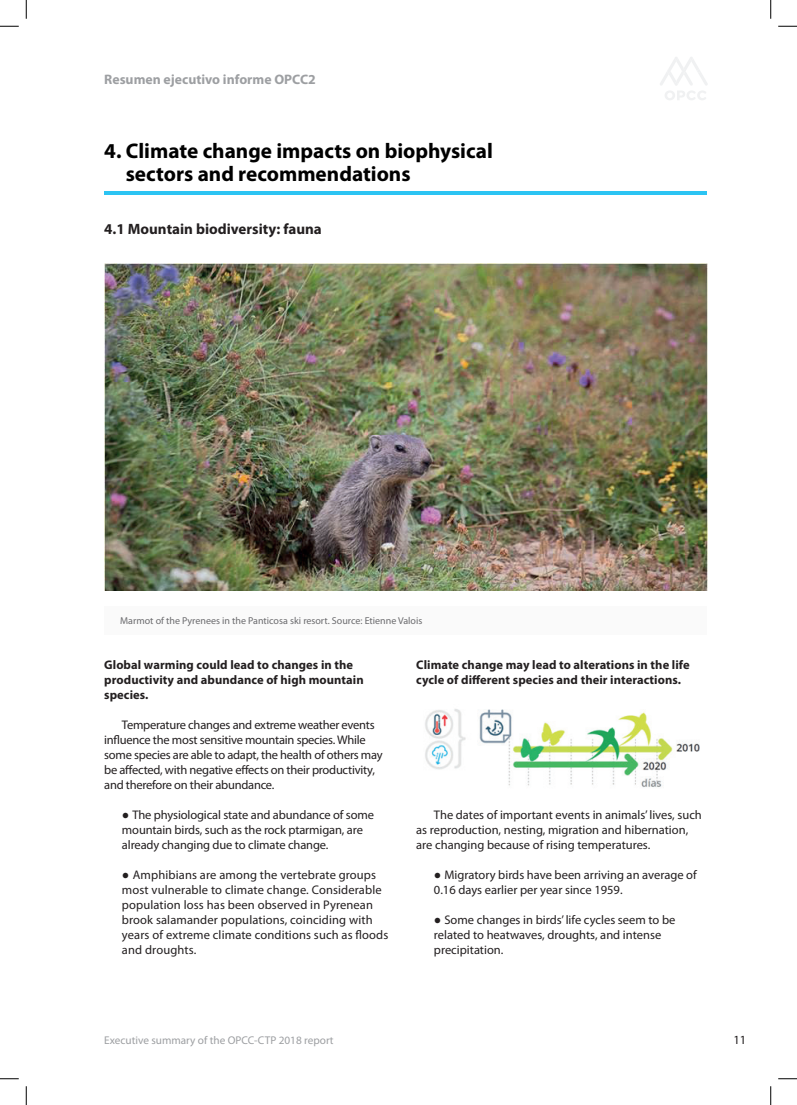
<style>
.page{position:relative;width:797px;height:1105px;background:#fff}
.page>*{position:absolute;margin:0;border:0;box-sizing:border-box;transform-origin:0 0}
.t1{font:700 21.25px/22.5px "Myriad Pro";color:#000}
.t2{font:700 15px "Myriad Pro";color:#231f20}
.t3{font:700 13.75px "Myriad Pro";color:#9d9fa2}
.t4{font:12.5px/15px "Myriad Pro";color:#231f20}
.t5{font:12.5px/15px "Myriad Pro";letter-spacing:-.02em;color:#231f20}
.t6{font:700 12.5px/15px "Myriad Pro";letter-spacing:.005em;color:#231f20}
.t7{font:11.25px "Myriad Pro";color:#9d9fa2}
.t8{font:10px "Myriad Pro";color:#6b6b6e}
.s1{font-family:"Times New Roman"}
</style>
<div class="page">
<svg style="left:660px;top:57px;width:48px;height:43px"></svg>
<hr style="left:104px;top:192px;width:603px;height:3px;background:#2bc4f3">
<img style="left:104px;top:264px;width:603px;height:326px">
<div style="left:104px;top:607px;width:603px;height:28px;background:#fafafa"></div>
<img style="left:425px;top:709px;width:275px;height:79px">
<svg style="left:0;top:25px;width:19px;height:2px"></svg>
<svg style="left:778px;top:25px;width:19px;height:2px"></svg>
<svg style="left:0;top:1078px;width:19px;height:1px"></svg>
<svg style="left:778px;top:1078px;width:19px;height:1px"></svg>
<svg style="left:25px;top:0;width:2px;height:19px"></svg>
<svg style="left:25px;top:1086px;width:2px;height:19px"></svg>
<svg style="left:770px;top:0;width:1px;height:19px"></svg>
<svg style="left:770px;top:1086px;width:1px;height:19px"></svg>
<p class="t3" style="left:104px;top:70px;width:213px">Resumen ejecutivo informe OPCC2</p>
<h1 class="t1" style="left:126px;top:139px;width:368px;text-indent:-21px">4. Climate change impacts on biophysical sectors and recommendations</h1>
<p class="t2" style="left:104px;top:219px;width:219px">4.1 Mountain biodiversity: fauna</p>
<p class="t8" style="left:120px;top:614px;width:304px">Marmot of the Pyrenees in the Panticosa ski resort. Source: Etienne Valois</p>
<p class="t6" style="left:104px;top:657px;width:261px">Global warming could lead to changes in the productivity and abundance of high mountain species.</p>
<p class="t5" style="left:104px;top:717px;width:280px;text-indent:18px">Temperature changes and extreme weather events influence the most sensitive mountain species. While some species are able to adapt, the health of others may be affected, with negative effects on their productivity, and therefore on their abundance.</p>
<p class="t4" style="left:122px;top:807px;width:253px"><span class="s1">●</span> The physiological state and abundance of some mountain birds, such as the rock ptarmigan, are already changing due to climate change.</p>
<p class="t4" style="left:122px;top:867px;width:268px"><span class="s1">●</span> Amphibians are among the vertebrate groups most vulnerable to climate change. Considerable population loss has been observed in Pyrenean brook salamander populations, coinciding with years of extreme climate conditions such as floods and droughts.</p>
<p class="t6" style="left:416px;top:657px;width:275px">Climate change may lead to alterations in the life cycle of different species and their interactions.</p>
<p class="t4" style="left:416px;top:807px;width:287px;text-indent:18px">The dates of important events in animals’ lives, such as reproduction, nesting, migration and hibernation, are changing because of rising temperatures.</p>
<p class="t4" style="left:434px;top:867px;width:264px"><span class="s1">●</span> Migratory birds have been arriving an average of<br>0.16 days earlier per year since 1959.</p>
<p class="t4" style="left:434px;top:912px;width:243px"><span class="s1">●</span> Some changes in birds’ life cycles seem to be related to heatwaves, droughts, and intense precipitation.</p>
<p class="t7" style="left:104px;top:1033px;width:231px">Executive summary of the OPCC-CTP 2018 report</p>
<p class="t4" style="left:733px;top:1032px;width:14px">11</p>
</div>
